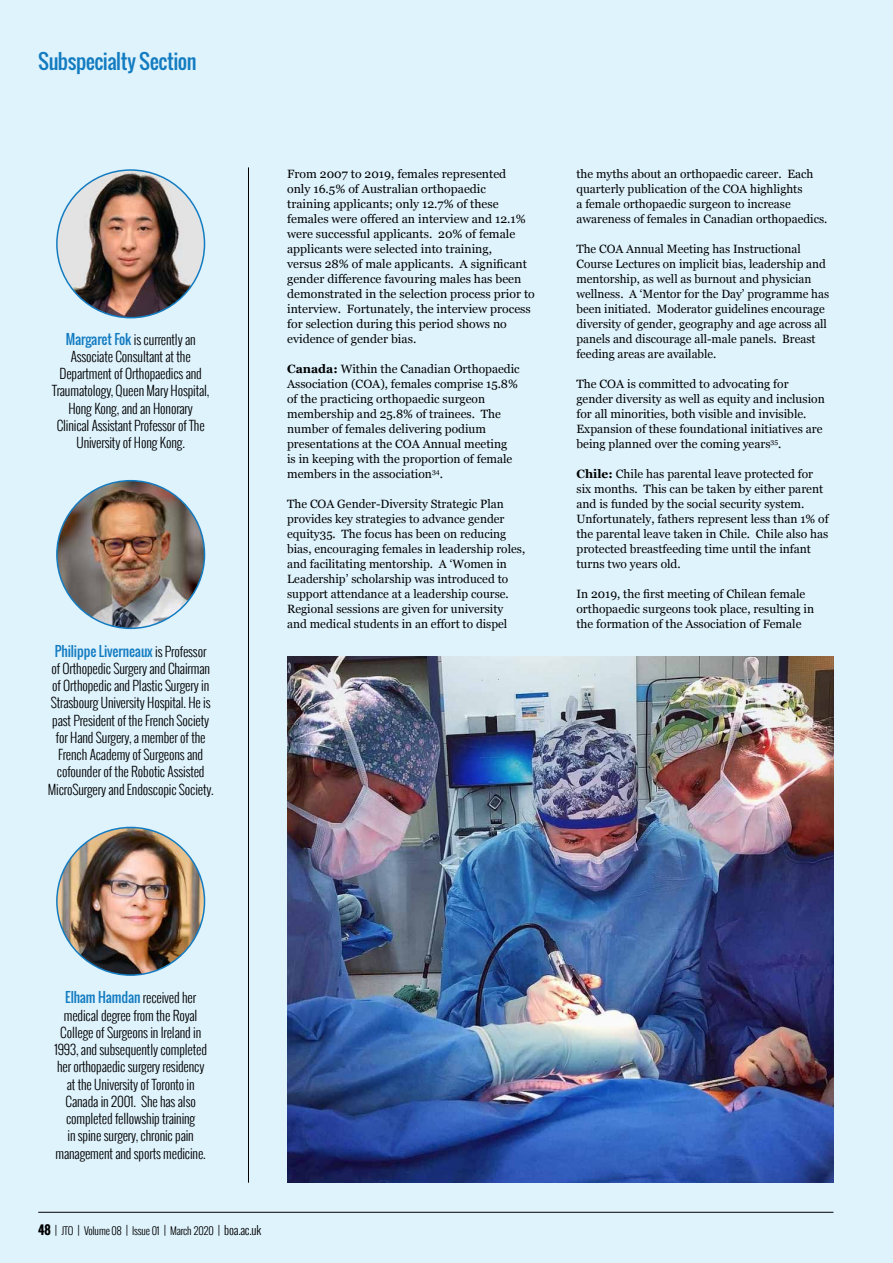
<style>
.page{position:relative;width:893px;height:1263px;background:#dff3fd}
.page>*{position:absolute;margin:0;border:0;box-sizing:border-box;transform-origin:0 0}
.t1{font:20.25px "Oswald";letter-spacing:-.02em;color:#137cc1}
.t2{font:300 13.5px/17.2px "Oswald";letter-spacing:-.01em;color:#000;text-align:center}
.t3{font:12px/15px "Georgia";color:#000}
.t4{font:300 10.5px "Oswald";letter-spacing:-.02em;color:#000}
.s1{font-weight:400;color:#137cc1}
.s2{font-weight:700}
.s3{font-weight:700;font-size:12px}
.s4{font-size:12px}
</style>
<div class="page">
<hr style="left:38px;top:1212px;width:795px;height:1px;background:#000">
<img style="left:57px;top:170px;width:148px;height:148px;border-radius:74px">
<hr style="left:248px;top:167px;width:1px;height:1016px;background:#000">
<img style="left:57px;top:481px;width:148px;height:147px;border-radius:74px">
<img style="left:57px;top:827px;width:148px;height:148px;border-radius:74px">
<img style="left:287px;top:656px;width:547px;height:527px">
<h1 class="t1" style="left:38px;top:46px;width:160px">Subspecialty Section</h1>
<p class="t2" style="left:52px;top:330px;width:159px"><span class="s1">Margaret Fok</span> is currently an<br>Associate Consultant at the<br>Department of Orthopaedics and<br>Traumatology, Queen Mary Hospital,<br>Hong Kong, and an Honorary<br>Clinical Assistant Professor of The<br>University of Hong Kong.</p>
<p class="t2" style="left:48px;top:642px;width:167px"><span class="s1">Philippe Liverneaux</span> is Professor<br>of Orthopedic Surgery and Chairman of Orthopedic and Plastic Surgery in Strasbourg University Hospital. He is past President of the French Society for Hand Surgery, a member of the French Academy of Surgeons and cofounder of the Robotic Assisted MicroSurgery and Endoscopic Society.</p>
<p class="t3" style="left:287px;top:165px;width:249px">From 2007 to 2019, females represented<br>only 16.5% of Australian orthopaedic<br>training applicants; only 12.7% of these females were offered an interview and 12.1% were successful applicants. 20% of female applicants were selected into training,<br>versus 28% of male applicants. A significant gender difference favouring males has been demonstrated in the selection process prior to interview. Fortunately, the interview process for selection during this period shows no evidence of gender bias.</p>
<p class="t3" style="left:287px;top:360px;width:234px"><span class="s2">Canada:</span> Within the Canadian Orthopaedic Association (COA), females comprise 15.8% of the practicing orthopaedic surgeon membership and 25.8% of trainees. The number of females delivering podium presentations at the COA Annual meeting<br>is in keeping with the proportion of female members in the association<sup>34</sup>.</p>
<p class="t3" style="left:287px;top:495px;width:240px">The COA Gender-Diversity Strategic Plan provides key strategies to advance gender equity35. The focus has been on reducing bias, encouraging females in leadership roles, and facilitating mentorship. A ‘Women in Leadership’ scholarship was introduced to support attendance at a leadership course.<br>Regional sessions are given for university and medical students in an effort to dispel</p>
<p class="t3" style="left:576px;top:165px;width:252px">the myths about an orthopaedic career. Each quarterly publication of the COA highlights<br>a female orthopaedic surgeon to increase awareness of females in Canadian orthopaedics.</p>
<p class="t3" style="left:576px;top:240px;width:254px">The COA Annual Meeting has Instructional Course Lectures on implicit bias, leadership and mentorship, as well as burnout and physician wellness. A ‘Mentor for the Day’ programme has been initiated. Moderator guidelines encourage diversity of gender, geography and age across all panels and discourage all-male panels. Breast feeding areas are available.</p>
<p class="t3" style="left:576px;top:375px;width:250px">The COA is committed to advocating for gender diversity as well as equity and inclusion for all minorities, both visible and invisible.<br>Expansion of these foundational initiatives are being planned over the coming years<sup>35</sup>.</p>
<p class="t3" style="left:576px;top:465px;width:254px"><span class="s2">Chile:</span> Chile has parental leave protected for six months. This can be taken by either parent and is funded by the social security system.<br>Unfortunately, fathers represent less than 1% of the parental leave taken in Chile. Chile also has protected breastfeeding time until the infant turns two years old.</p>
<p class="t3" style="left:576px;top:585px;width:239px">In 2019, the first meeting of Chilean female orthopaedic surgeons took place, resulting in the formation of the Association of Female</p>
<p class="t2" style="left:54px;top:989px;width:154px"><span class="s1">Elham Hamdan</span> received her medical degree from the Royal<br>College of Surgeons in Ireland in<br>1993, and subsequently completed her orthopaedic surgery residency at the University of Toronto in<br>Canada in 2001. She has also completed fellowship training<br>in spine surgery, chronic pain management and sports medicine.</p>
<p class="t4" style="left:38px;top:1223px;width:225px"><span class="s3">48</span> <span class="s4">|</span> JTO <span class="s4">|</span> Volume 08 <span class="s4">|</span> Issue 01 <span class="s4">|</span> March 2020 <span class="s4">| boa.ac.uk</span></p>
</div>
